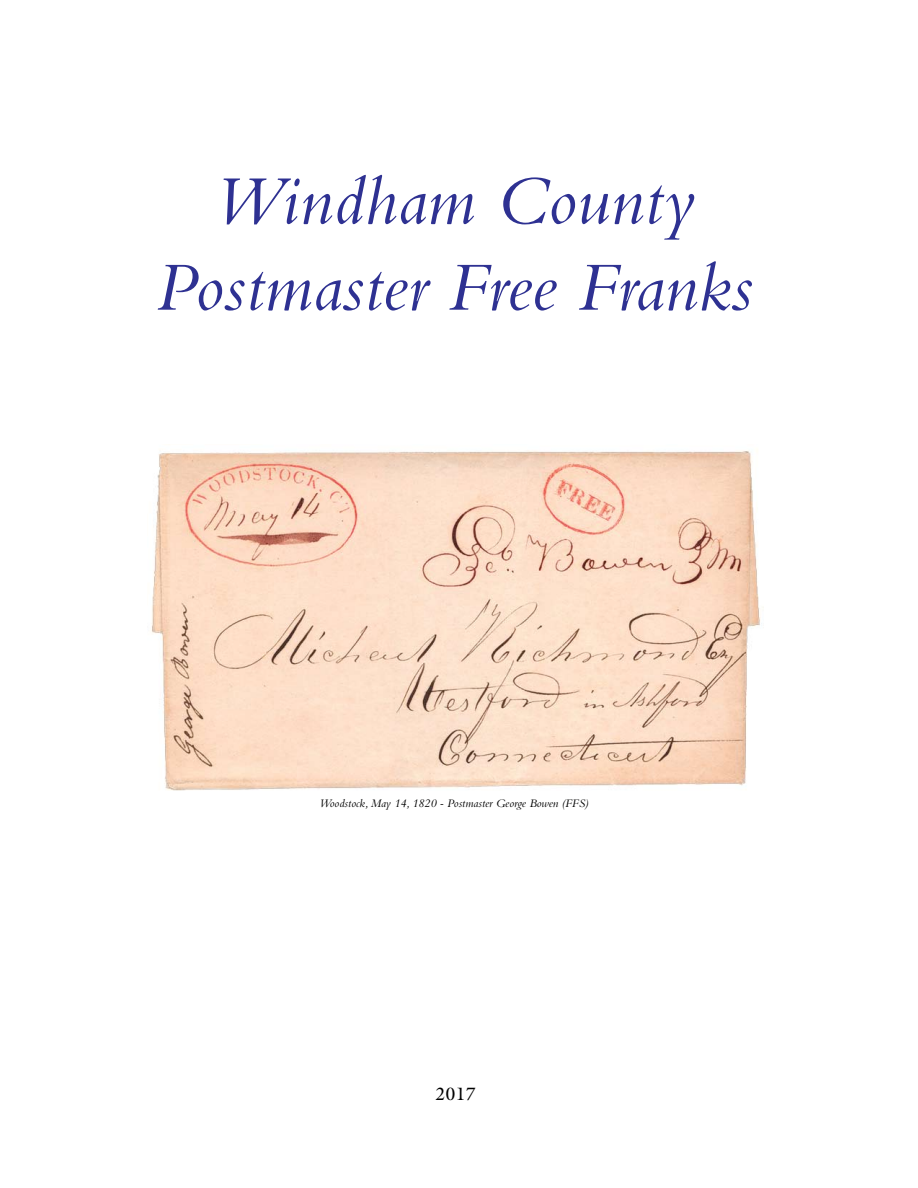
<style>
.page{position:relative;width:918px;height:1188px;background:#fff}
.page>*{position:absolute;margin:0;border:0;box-sizing:border-box;transform-origin:0 0}
.t1{font:italic 72px/86.4px "Bembo";color:#2e3192;text-align:center}
.t2{font:18px "Galliard";color:#000}
.t3{font:italic 12px "Bembo";color:#000}
</style>
<div class="page">
<img style="left:151px;top:450px;width:611px;height:341px">
<h1 class="t1" style="left:154px;top:156px;width:600px">Windham County<br>Postmaster Free Franks</h1>
<p class="t3" style="left:320px;top:796px;width:270px">Woodstock, May 14, 1820 - Postmaster George Bowen (FFS)</p>
<h2 class="t2" style="left:436px;top:1083px;width:42px">2017</h2>
</div>
